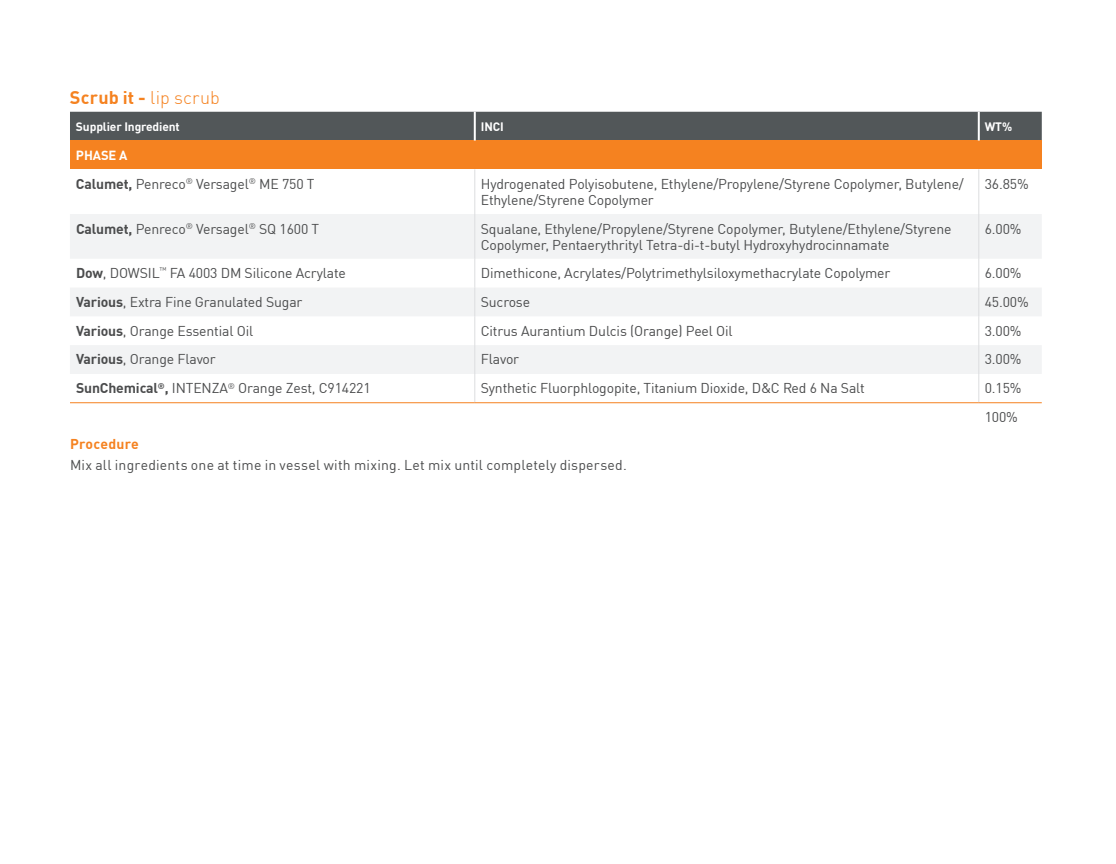
<style>
.page{position:relative;width:1116px;height:864px;background:#fff}
.page>*{position:absolute;margin:0;border:0;box-sizing:border-box;transform-origin:0 0}
.t1{font:700 18px "DIN Pro";letter-spacing:.01em;color:#f58220}
.t2{font:14px/16px "DIN Pro";letter-spacing:-.01em;color:#4b4c4d}
.t3{font:14px "DIN Pro";letter-spacing:.015em;color:#4b4c4d}
.t4{font:700 14px "DIN Pro";letter-spacing:.015em;color:#f58220}
.t5{font:700 13px "DIN Pro";letter-spacing:-.01em;color:#fff}
.t6{font:700 12px "DIN Pro";letter-spacing:-.01em;color:#fff}
.s1{font-weight:300}
.s2{font-weight:700}
</style>
<div class="page">
<div style="left:70px;top:112px;width:972px;height:29px;background:#525759"></div>
<div style="left:70px;top:141px;width:972px;height:28px;background:#f58220"></div>
<div style="left:70px;top:214px;width:972px;height:45px;background:#f2f3f4"></div>
<hr style="left:474px;top:112px;width:2px;height:29px;background:#fff">
<hr style="left:978px;top:112px;width:2px;height:29px;background:#fff">
<hr style="left:474px;top:169px;width:1px;height:45px;background:#dcdddf">
<hr style="left:978px;top:169px;width:1px;height:45px;background:#dcdddf">
<hr style="left:474px;top:214px;width:1px;height:45px;background:#dcdddf">
<hr style="left:978px;top:214px;width:1px;height:45px;background:#dcdddf">
<svg style="left:70px;top:259px;width:972px;height:145px"></svg>
<hr style="left:70px;top:402px;width:405px;height:1px;background:#f58220">
<hr style="left:475px;top:402px;width:504px;height:1px;background:#f58220">
<hr style="left:979px;top:402px;width:63px;height:1px;background:#f58220">
<p class="t1" style="left:70px;top:83px;width:151px">Scrub it - <span class="s1">lip scrub</span></p>
<p class="t6" style="left:76px;top:117px;width:105px">Supplier Ingredient</p>
<p class="t6" style="left:481px;top:117px;width:24px">INCI</p>
<p class="t6" style="left:985px;top:117px;width:29px">WT%</p>
<p class="t5" style="left:76px;top:145px;width:53px">PHASE A</p>
<p class="t2" style="left:76px;top:175px;width:240px"><span class="s2">Calumet,</span> Penreco<sup>®</sup> Versagel<sup>®</sup> ME 750 T</p>
<p class="t2" style="left:481px;top:175px;width:485px">Hydrogenated Polyisobutene, Ethylene/Propylene/Styrene Copolymer, Butylene/<br>Ethylene/Styrene Copolymer</p>
<p class="t2" style="left:985px;top:175px;width:45px">36.85%</p>
<p class="t2" style="left:76px;top:220px;width:245px"><span class="s2">Calumet,</span> Penreco<sup>®</sup> Versagel<sup>®</sup> SQ 1600 T</p>
<p class="t2" style="left:481px;top:220px;width:472px">Squalane, Ethylene/Propylene/Styrene Copolymer, Butylene/Ethylene/Styrene<br>Copolymer, Pentaerythrityl Tetra-di-t-butyl Hydroxyhydrocinnamate</p>
<p class="t2" style="left:985px;top:220px;width:38px">6.00%</p>
<p class="t2" style="left:76px;top:264px;width:271px"><span class="s2">Dow</span>, DOWSIL<sup>™</sup> FA 4003 DM Silicone Acrylate</p>
<p class="t2" style="left:481px;top:264px;width:411px">Dimethicone, Acrylates/Polytrimethylsiloxymethacrylate Copolymer</p>
<p class="t2" style="left:985px;top:264px;width:38px">6.00%</p>
<p class="t2" style="left:76px;top:293px;width:228px"><span class="s2">Various</span>, Extra Fine Granulated Sugar</p>
<p class="t2" style="left:481px;top:293px;width:51px">Sucrose</p>
<p class="t2" style="left:985px;top:293px;width:45px">45.00%</p>
<p class="t2" style="left:76px;top:322px;width:179px"><span class="s2">Various</span>, Orange Essential Oil</p>
<p class="t2" style="left:481px;top:322px;width:253px">Citrus Aurantium Dulcis (Orange) Peel Oil</p>
<p class="t2" style="left:985px;top:322px;width:38px">3.00%</p>
<p class="t2" style="left:76px;top:351px;width:141px"><span class="s2">Various</span>, Orange Flavor</p>
<p class="t2" style="left:481px;top:351px;width:40px">Flavor</p>
<p class="t2" style="left:985px;top:351px;width:38px">3.00%</p>
<p class="t2" style="left:76px;top:379px;width:296px"><span class="s2">SunChemical</span><sup>®</sup><span class="s2">,</span> INTENZA<sup>®</sup> Orange Zest, C914221</p>
<p class="t2" style="left:481px;top:379px;width:385px">Synthetic Fluorphlogopite, Titanium Dioxide, D&amp;C Red 6 Na Salt</p>
<p class="t2" style="left:985px;top:373px;width:38px;line-height:28.8px">0.15%<br>100%</p>
<p class="t4" style="left:70px;top:433px;width:70px">Procedure</p>
<p class="t3" style="left:70px;top:454px;width:558px">Mix all ingredients one at time in vessel with mixing. Let mix until completely dispersed.</p>
</div>
